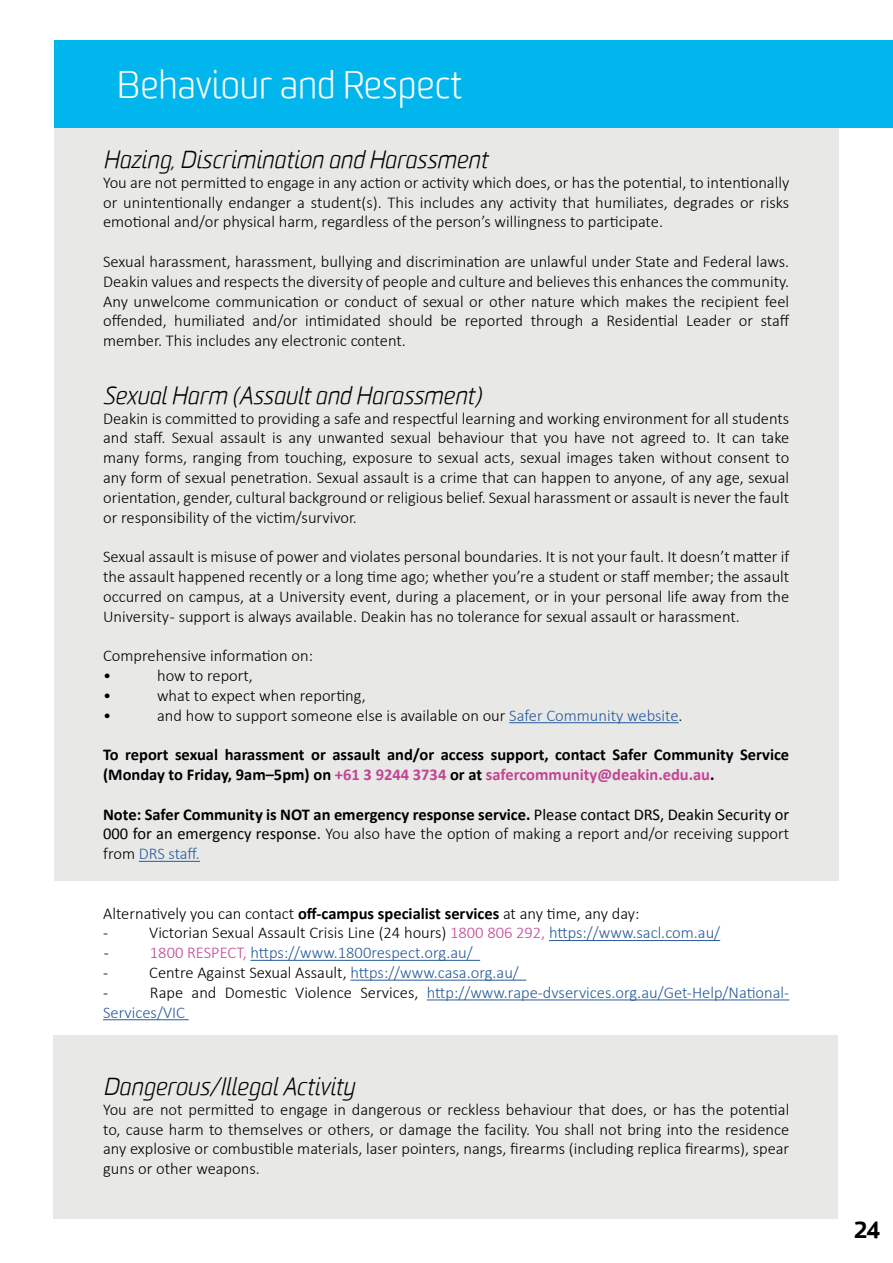
<style>
.page{position:relative;width:893px;height:1263px;background:#fff}
.page>*{position:absolute;margin:0;border:0;box-sizing:border-box;transform-origin:0 0}
.t1{font:300 37.5px "Worldly";color:#fff}
.t2{font:italic 300 24px "Worldly";color:#000}
.t3{font:900 22.5px "Worldly";color:#000}
.t4{font:300 16.5px/19.8px "Calibri";color:#000;text-align:justify}
.t5{font:700 16.5px/19.8px "Calibri";color:#000}
.t6{font:300 16.5px/19.8px "Calibri";color:#275b9b}
.s1{color:#275b9b}
.s2{color:#c14593}
.s3{font-weight:700}
.s4{font-weight:400}
.s5{color:#000}
</style>
<div class="page">
<div style="left:53px;top:1035px;width:785px;height:184px;background:#e8e8e7"></div>
<div style="left:54px;top:128px;width:785px;height:752px;background:#e8e8e7"></div>
<hr style="left:509px;top:722px;width:170px;height:1px;background:#275b9b">
<hr style="left:139px;top:861px;width:61px;height:1px;background:#275b9b">
<hr style="left:549px;top:940px;width:171px;height:1px;background:#275b9b">
<hr style="left:250px;top:960px;width:230px;height:1px;background:#275b9b">
<hr style="left:350px;top:980px;width:176px;height:1px;background:#275b9b">
<hr style="left:427px;top:999px;width:362px;height:1px;background:#275b9b">
<hr style="left:103px;top:1019px;width:86px;height:1px;background:#275b9b">
<div style="left:54px;top:40px;width:839px;height:88px;background:#00b6ed"></div>
<p class="t1" style="left:117px;top:63px;width:347px">Behaviour and Respect</p>
<p class="t2" style="left:103px;top:145px;width:386px">Hazing, Discrimination and Harassment</p>
<p class="t4" style="left:103px;top:172px;width:688px">You are not permitted to engage in any action or activity which does, or has the potential, to intentionally or unintentionally endanger a student(s). This includes any activity that humiliates, degrades or risks emotional and/or physical harm, regardless of the person’s willingness to participate.</p>
<p class="t4" style="left:103px;top:251px;width:688px">Sexual harassment, harassment, bullying and discrimination are unlawful under State and Federal laws.<br>Deakin values and respects the diversity of people and culture and believes this enhances the community.<br>Any unwelcome communication or conduct of sexual or other nature which makes the recipient feel offended, humiliated and/or intimidated should be reported through a Residential Leader or staff member. This includes any electronic content.</p>
<p class="t2" style="left:103px;top:381px;width:380px">Sexual Harm (Assault and Harassment)</p>
<p class="t4" style="left:103px;top:408px;width:688px">Deakin is committed to providing a safe and respectful learning and working environment for all students and staff. Sexual assault is any unwanted sexual behaviour that you have not agreed to. It can take many forms, ranging from touching, exposure to sexual acts, sexual images taken without consent to any form of sexual penetration. Sexual assault is a crime that can happen to anyone, of any age, sexual orientation, gender, cultural background or religious belief. Sexual harassment or assault is never the fault or responsibility of the victim/survivor.</p>
<p class="t4" style="left:103px;top:547px;width:688px">Sexual assault is misuse of power and violates personal boundaries. It is not your fault. It doesn’t matter if the assault happened recently or a long time ago; whether you’re a student or staff member; the assault occurred on campus, at a University event, during a placement, or in your personal life away from the University - support is always available. Deakin has no tolerance for sexual assault or harassment.</p>
<p class="t4" style="left:103px;top:646px;width:211px">Comprehensive information on:</p>
<p class="t4" style="left:103px;top:665px;width:10px">•</p>
<p class="t4" style="left:157px;top:665px;width:97px">how to report,</p>
<p class="t4" style="left:103px;top:685px;width:10px">•</p>
<p class="t4" style="left:157px;top:685px;width:210px">what to expect when reporting,</p>
<p class="t4" style="left:103px;top:705px;width:10px">•</p>
<p class="t4" style="left:157px;top:705px;width:527px">and how to support someone else is available on our <span class="s1">Safer Community website</span>.</p>
<p class="t5" style="left:103px;top:744px;width:688px">To report sexual harassment or assault and/or access support, contact Safer Community Service (Monday to Friday, 9am–5pm) on <span class="s2">+61 3 9244 3734</span> or at <span class="s2">safercommunity@deakin.edu.au</span>.</p>
<p class="t4" style="left:103px;top:804px;width:688px"><span class="s3">Note: Safer Community is NOT an emergency response service.</span> <span class="s4">Please contact DRS, Deakin Security or 000 for an emergency response.</span> You also have the option of making a report and/or receiving support from <span class="s1">DRS staff.</span></p>
<p class="t4" style="left:103px;top:903px;width:538px">Alternatively you can contact <span class="s3">off-campus specialist services</span> at any time, any day: -</p>
<p class="t4" style="left:149px;top:923px;width:572px">Victorian Sexual Assault Crisis Line (24 hours) <span class="s2">1800 806 292,</span> <span class="s1">https://www.sacl.com.au/</span></p>
<p class="t4" style="left:104px;top:943px;width:7px">-</p>
<p class="t6" style="left:150px;top:943px;width:324px"><span class="s2">1800 RESPECT,</span> https://www.1800respect.org.au/</p>
<p class="t4" style="left:103px;top:962px;width:7px">-</p>
<p class="t4" style="left:149px;top:962px;width:371px">Centre Against Sexual Assault, <span class="s1">https://www.casa.org.au/</span></p>
<p class="t4" style="left:103px;top:982px;width:7px">-</p>
<p class="t6" style="left:103px;top:982px;width:688px;text-indent:47px"><span class="s5">Rape and Domestic Violence Services,</span> http://www.rape-dvservices.org.au/Get-Help/National-<br>Services/VIC</p>
<p class="t2" style="left:103px;top:1072px;width:253px">Dangerous/Illegal Activity</p>
<p class="t4" style="left:103px;top:1099px;width:688px">You are not permitted to engage in dangerous or reckless behaviour that does, or has the potential to, cause harm to themselves or others, or damage the facility. You shall not bring into the residence any explosive or combustible materials, laser pointers, nangs, firearms (including replica firearms), spear guns or other weapons.</p>
<h3 class="t3" style="left:854px;top:1216px;width:27px">24</h3>
</div>
